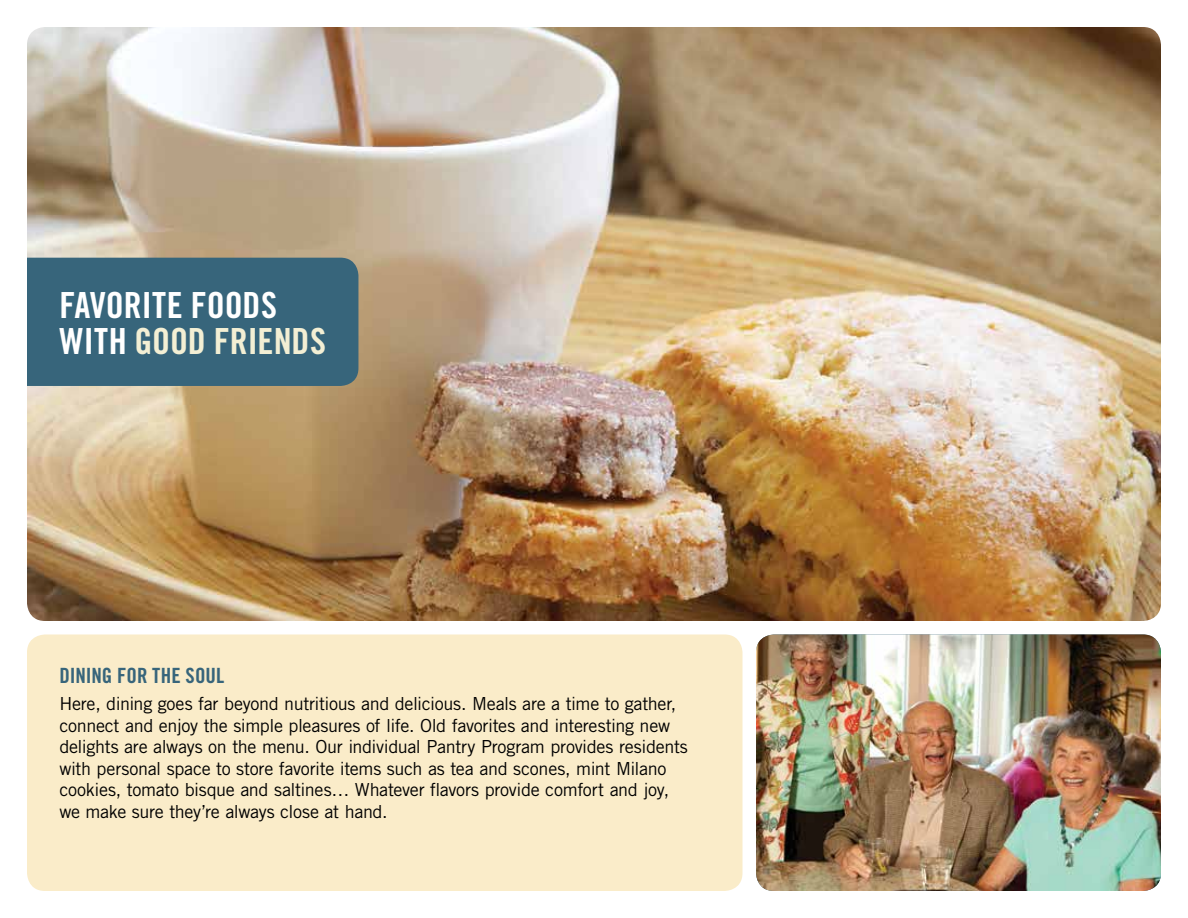
<style>
.page{position:relative;width:1188px;height:918px;background:#fff}
.page>*{position:absolute;margin:0;border:0;box-sizing:border-box;transform-origin:0 0}
.t1{font:36px/36px "Trade Gothic Bold Cond Twenty";color:#fff}
.t2{font:21px "Trade Gothic Bold Cond Twenty";color:#37657b}
.t3{font:18px/21.6px "Trade Gothic";letter-spacing:-.02em;color:#000}
.s1{color:#f3efd4}
</style>
<div class="page">
<img style="left:27px;top:27px;width:1134px;height:594px">
<img style="left:756px;top:634px;width:405px;height:257px">
<div style="left:27px;top:635px;width:715px;height:256px;background:#faecc9;border-radius:18px"></div>
<div style="left:27px;top:258px;width:331px;height:128px;background:#37657b"></div>
<h1 class="t1" style="left:59px;top:286px;width:268px">FAVORITE FOODS<br>WITH <span class="s1">GOOD FRIENDS</span></h1>
<p class="t2" style="left:59px;top:663px;width:166px">DINING FOR THE SOUL</p>
<p class="t3" style="left:59px;top:693px;width:630px">Here, dining goes far beyond nutritious and delicious. Meals are a time to gather, connect and enjoy the simple pleasures of life. Old favorites and interesting new delights are always on the menu. Our individual Pantry Program provides residents with personal space to store favorite items such as tea and scones, mint Milano cookies, tomato bisque and saltines… Whatever flavors provide comfort and joy, we make sure they’re always close at hand.</p>
</div>
